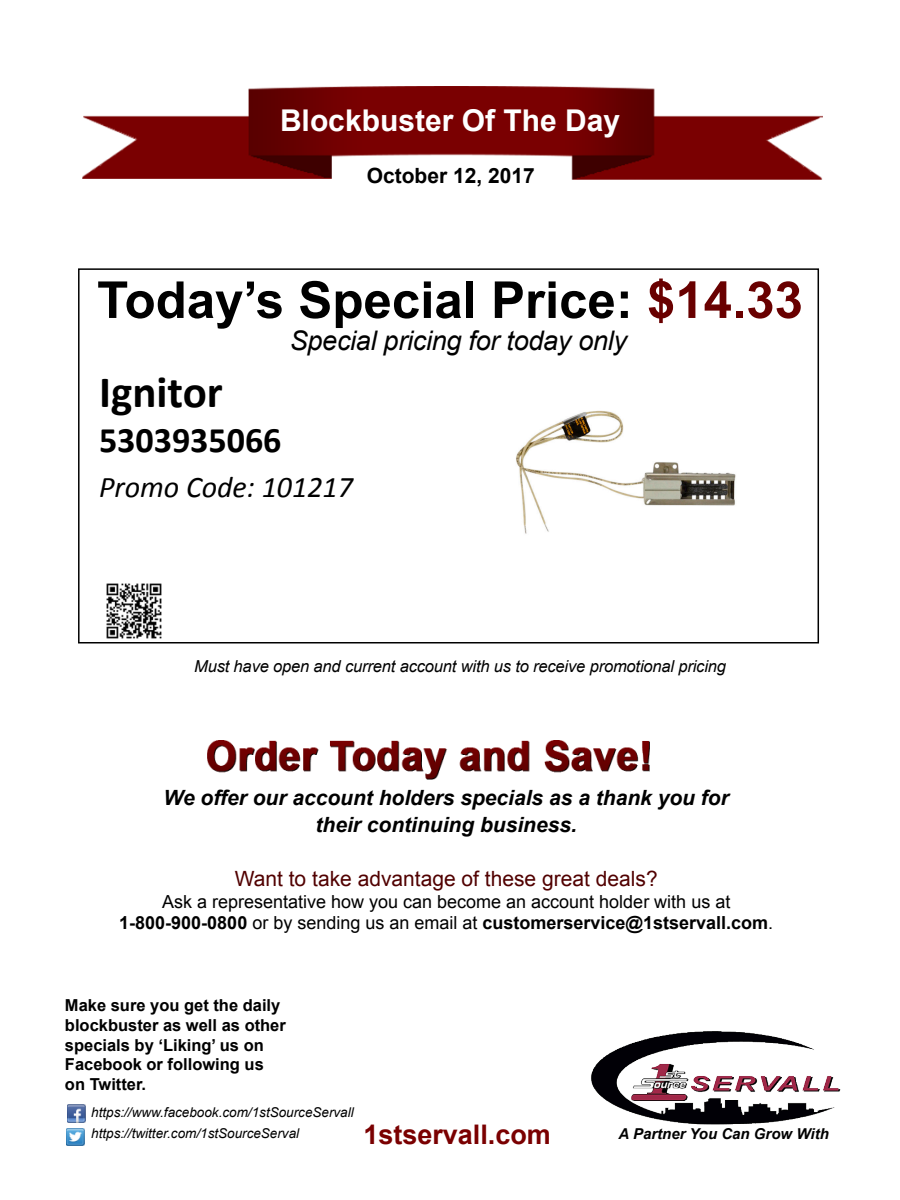
<style>
.page{position:relative;width:900px;height:1200px;background:#fff}
.page>*{position:absolute;margin:0;border:0;box-sizing:border-box;transform-origin:0 0}
.t1{font:700 51px "Arial";color:#000}
.Default{font:700 45px "Calibri";color:#000}
.Default-2{font:700 36px "Calibri";color:#000}
.t2{font:700 30px "Arial";color:#fff}
.Default-3{font:italic 30px "Calibri";color:#000}
.Default-4{font:italic 27px "Arial";letter-spacing:-.01em;color:#000}
.t3{font:700 27px "Arial";color:#7a0001}
.t4{font:italic 700 21px "Arial";color:#000}
.t5{font:21px "Arial";color:#510000}
.t6{font:700 21px "Arial";color:#000}
.t7{font:700 18px "Arial";color:#000}
.t8{font:18px "Arial";color:#000}
.t9{font:700 16.5px/19.8px "Arial";color:#000}
.Default-5{font:italic 16.5px "Arial";letter-spacing:-.01em;color:#000}
.t10{font:italic 700 15px "Arial";color:#000}
.t11{font:italic 13.5px "Arial";color:#000}
.s1{color:#690000}
.s2{font-weight:400}
</style>
<div class="page">
<div style="left:78px;top:268px;width:741px;height:376px;border:2px solid #000"></div>
<img style="left:82px;top:86px;width:741px;height:94px">
<img style="left:68px;top:1105px;width:18px;height:18px">
<img style="left:66px;top:1128px;width:18px;height:18px">
<img style="left:106px;top:583px;width:55px;height:55px">
<img style="left:207px;top:740px;width:443px;height:39px">
<img style="left:591px;top:1031px;width:250px;height:94px">
<img style="left:516px;top:410px;width:220px;height:124px">
<p class="t2" style="left:280px;top:101px;width:342px">Blockbuster Of The Day</p>
<p class="t6" style="left:367px;top:162px;width:170px">October 12, 2017</p>
<p class="t1" style="left:97px;top:266px;width:707px">Today’s Special Price: <span class="s1">$14.33</span></p>
<p class="Default-4" style="left:290px;top:323px;width:339px">Special pricing for today only</p>
<p class="Default" style="left:99px;top:364px;width:125px">Ignitor</p>
<p class="Default-2" style="left:99px;top:417px;width:184px">5303935066</p>
<p class="Default-3" style="left:99px;top:467px;width:255px">Promo Code: 101217</p>
<p class="Default-5" style="left:194px;top:656px;width:533px">Must have open and current account with us to receive promotional pricing</p>
<p class="t4" style="left:164px;top:784px;width:567px">We offer our account holders specials as a thank you for</p>
<p class="t4" style="left:316px;top:811px;width:263px">their continuing business.</p>
<p class="t5" style="left:235px;top:865px;width:424px">Want to take advantage of these great deals?</p>
<p class="t8" style="left:162px;top:890px;width:570px">Ask a representative how you can become an account holder with us at</p>
<p class="t7" style="left:119px;top:911px;width:655px">1-800-900-0800 <span class="s2">or by sending us an email at</span> customerservice@1stservall.com<span class="s2">.</span></p>
<p class="t9" style="left:65px;top:996px;width:223px">Make sure you get the daily blockbuster as well as other specials by ‘Liking’ us on<br>Facebook or following us</p>
<p class="t9" style="left:65px;top:1075px;width:83px">on Twitter.</p>
<p class="t11" style="left:91px;top:1104px;width:264px">https://www.facebook.com/1stSourceServall</p>
<p class="t11" style="left:91px;top:1125px;width:210px">https://twitter.com/1stSourceServal</p>
<p class="t3" style="left:363px;top:1117px;width:189px">1stservall.com</p>
<p class="t10" style="left:619px;top:1124px;width:212px">A Partner You Can Grow With</p>
</div>
